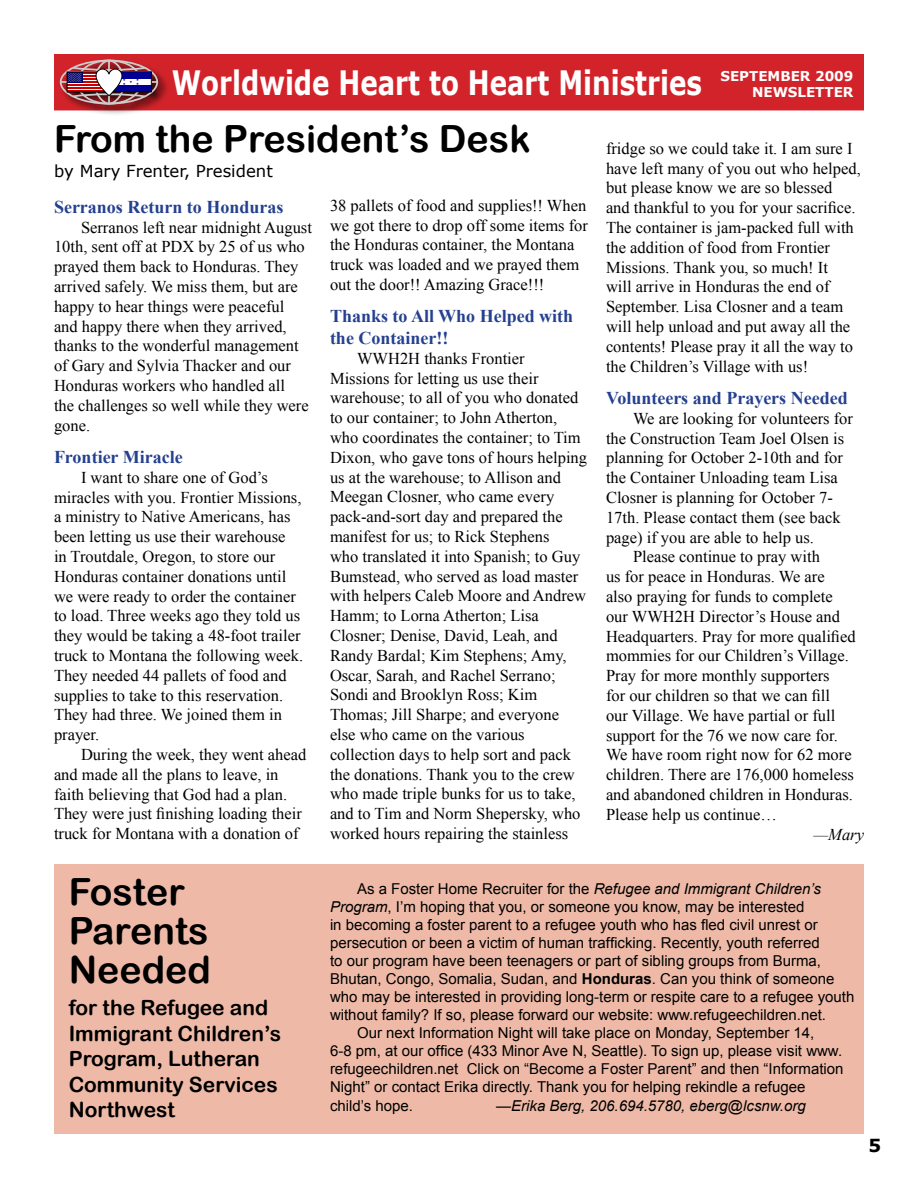
<style>
.page{position:relative;width:918px;height:1188px;background:#fff}
.page>*{position:absolute;margin:0;border:0;box-sizing:border-box;transform-origin:0 0}
.t1{font:37.5px/39px "Arial Rounded MT Bold";color:#000}
.t2{font:700 33.6px "Verdana";color:#fff;scale:.78 1}
.t3{font:21px/25.5px "Arial Rounded MT Bold";color:#000}
.t4{font:700 18px/21.6px "Times New Roman";color:#24408f}
.t5{font:16.5px/19.8px "Times New Roman";color:#000}
.t6{font:16.5px "Verdana";color:#000}
.t7{font:italic 16.5px "Times New Roman";color:#000}
.t8{font:15px "Arial";color:#000}
.t9{font:italic 15px "Arial";color:#000}
.t10{font:700 13.5px/16.2px "Verdana";color:#fff;text-align:right}
.s1{font-style:normal}
.s2{font-style:italic}
.s3{font-weight:700}
</style>
<div class="page">
<div style="left:55px;top:55px;width:808px;height:55px;background:#d2232a"></div>
<div style="left:54px;top:54px;width:810px;height:56px;border:2px solid #d2232a"></div>
<div style="left:58px;top:58px;width:113px;height:59px;background:#000;opacity:.75"></div>
<div style="left:60px;top:60px;width:98px;height:45px;border:2px solid #ccc;border-radius:50%"></div>
<hr style="left:108px;top:60px;width:2px;height:44px;background:#ccc">
<hr style="left:61px;top:81px;width:97px;height:2px;background:#ccc">
<div style="left:67px;top:72px;width:38px;height:20px;border:1px solid #000"></div>
<div style="left:111px;top:72px;width:40px;height:20px;background:#fff"></div>
<div style="left:111px;top:72px;width:40px;height:6px;background:#009"></div>
<div style="left:111px;top:85px;width:40px;height:7px;background:#009"></div>
<div style="left:54px;top:864px;width:810px;height:270px;background:#eebaa7"></div>
<svg style="left:68px;top:65px;width:79px;height:34px"></svg>
<h2 class="t2" style="left:172px;top:61px;width:681px">Worldwide Heart to Heart Ministries</h2>
<h1 class="t1" style="left:54px;top:118px;width:478px">From the President’s Desk</h1>
<p class="t6" style="left:54px;top:161px;width:220px">by Mary Frenter, President</p>
<p class="t4" style="left:54px;top:195px;width:231px">Serranos Return to Honduras</p>
<p class="t5" style="left:54px;top:217px;width:259px;text-indent:27px">Serranos left near midnight August<br>10th, sent off at PDX by 25 of us who prayed them back to Honduras. They arrived safely. We miss them, but are happy to hear things were peaceful and happy there when they arrived, thanks to the wonderful management of Gary and Sylvia Thacker and our<br>Honduras workers who handled all<br>the challenges so well while they were gone.</p>
<p class="t4" style="left:54px;top:446px;width:130px">Frontier Miracle</p>
<p class="t5" style="left:54px;top:467px;width:251px;text-indent:27px">I want to share one of God’s miracles with you. Frontier Missions, a ministry to Native Americans, has been letting us use their warehouse<br>in Troutdale, Oregon, to store our Honduras container donations until we were ready to order the container to load. Three weeks ago they told us they would be taking a 48-foot trailer truck to Montana the following week.<br>They needed 44 pallets of food and supplies to take to this reservation.<br>They had three. We joined them in prayer.</p>
<p class="t5" style="left:54px;top:744px;width:254px;text-indent:27px">During the week, they went ahead and made all the plans to leave, in faith believing that God had a plan.<br>They were just finishing loading their truck for Montana with a donation of</p>
<p class="t10" style="left:721px;top:67px;width:135px">SEPTEMBER 2009<br>NEWSLETTER</p>
<p class="t5" style="left:606px;top:138px;width:256px">fridge so we could take it. I am sure I have left many of you out who helped, but please know we are so blessed<br>and thankful to you for your sacrifice.<br>The container is jam-packed full with the addition of food from Frontier Missions. Thank you, so much! It<br>will arrive in Honduras the end of September. Lisa Closner and a team will help unload and put away all the contents! Please pray it all the way to the Children’s Village with us!</p>
<p class="t4" style="left:606px;top:387px;width:243px">Volunteers and Prayers Needed</p>
<p class="t5" style="left:633px;top:408px;width:221px">We are looking for volunteers for</p>
<p class="t5" style="left:606px;top:428px;width:240px">the Construction Team Joel Olsen is</p>
<p class="t5" style="left:606px;top:448px;width:238px">planning for October 2-10th and for</p>
<p class="t5" style="left:606px;top:468px;width:233px">the Container Unloading team Lisa</p>
<p class="t5" style="left:606px;top:487px;width:228px">Closner is planning for October 7-</p>
<p class="t5" style="left:606px;top:507px;width:236px">17th. Please contact them (see back</p>
<p class="t5" style="left:606px;top:527px;width:210px">page) if you are able to help us.</p>
<p class="t5" style="left:633px;top:547px;width:188px">Please continue to pray with</p>
<p class="t5" style="left:606px;top:567px;width:220px">us for peace in Honduras. We are</p>
<p class="t5" style="left:606px;top:586px;width:228px">also praying for funds to complete</p>
<p class="t5" style="left:606px;top:606px;width:236px">our WWH2H Director’s House and</p>
<p class="t5" style="left:606px;top:626px;width:251px">Headquarters. Pray for more qualified</p>
<p class="t5" style="left:606px;top:646px;width:244px">mommies for our Children’s Village.</p>
<p class="t5" style="left:606px;top:666px;width:225px">Pray for more monthly supporters</p>
<p class="t5" style="left:606px;top:685px;width:226px">for our children so that we can fill</p>
<p class="t5" style="left:606px;top:705px;width:231px">our Village. We have partial or full</p>
<p class="t5" style="left:606px;top:725px;width:233px">support for the 76 we now care for.</p>
<p class="t5" style="left:606px;top:745px;width:247px">We have room right now for 62 more</p>
<p class="t5" style="left:606px;top:765px;width:250px">children. There are 176,000 homeless</p>
<p class="t5" style="left:606px;top:784px;width:248px">and abandoned children in Honduras.</p>
<p class="t5" style="left:606px;top:804px;width:172px">Please help us continue…</p>
<p class="t7" style="left:814px;top:823px;width:52px">—Mary</p>
<p class="t9" style="left:357px;top:879px;width:466px"><span class="s1">As a Foster Home Recruiter for the</span> Refugee and Immigrant Children’s</p>
<p class="t8" style="left:330px;top:897px;width:476px"><span class="s2">Program</span>, I’m hoping that you, or someone you know, may be interested</p>
<p class="t8" style="left:330px;top:915px;width:489px">in becoming a foster parent to a refugee youth who has fled civil unrest or</p>
<p class="t8" style="left:330px;top:933px;width:491px">persecution or been a victim of human trafficking. Recently, youth referred</p>
<p class="t8" style="left:330px;top:951px;width:493px">to our program have been teenagers or part of sibling groups from Burma,</p>
<p class="t8" style="left:330px;top:969px;width:506px">Bhutan, Congo, Somalia, Sudan, and <span class="s3">Honduras</span>. Can you think of someone</p>
<p class="t8" style="left:330px;top:987px;width:526px">who may be interested in providing long-term or respite care to a refugee youth</p>
<p class="t8" style="left:330px;top:1005px;width:498px">without family? If so, please forward our website: www.refugeechildren.net.</p>
<p class="t8" style="left:357px;top:1023px;width:459px">Our next Information Night will take place on Monday, September 14,</p>
<p class="t8" style="left:330px;top:1041px;width:514px">6-8 pm, at our office (433 Minor Ave N, Seattle). To sign up, please visit www.</p>
<p class="t8" style="left:330px;top:1059px;width:515px">refugeechildren.net Click on “Become a Foster Parent” and then “Information</p>
<p class="t8" style="left:330px;top:1077px;width:477px">Night” or contact Erika directly. Thank you for helping rekindle a refugee</p>
<p class="t8" style="left:330px;top:1096px;width:85px">child’s hope.</p>
<p class="t9" style="left:496px;top:1096px;width:311px">—Erika Berg, 206.694.5780, eberg@lcsnw.org</p>
<p class="t5" style="left:330px;top:195px;width:259px">38 pallets of food and supplies!! When we got there to drop off some items for the Honduras container, the Montana truck was loaded and we prayed them out the door!! Amazing Grace!!!</p>
<p class="t4" style="left:330px;top:305px;width:245px">Thanks to All Who Helped with the Container!!</p>
<p class="t5" style="left:330px;top:348px;width:259px;text-indent:27px">WWH2H thanks Frontier Missions for letting us use their warehouse; to all of you who donated to our container; to John Atherton, who coordinates the container; to Tim Dixon, who gave tons of hours helping us at the warehouse; to Allison and Meegan Closner, who came every pack-and-sort day and prepared the manifest for us; to Rick Stephens<br>who translated it into Spanish; to Guy Bumstead, who served as load master with helpers Caleb Moore and Andrew Hamm; to Lorna Atherton; Lisa Closner; Denise, David, Leah, and Randy Bardal; Kim Stephens; Amy, Oscar, Sarah, and Rachel Serrano; Sondi and Brooklyn Ross; Kim Thomas; Jill Sharpe; and everyone else who came on the various collection days to help sort and pack the donations. Thank you to the crew who made triple bunks for us to take, and to Tim and Norm Shepersky, who worked hours repairing the stainless</p>
<h1 class="t1" style="left:69px;top:872px;width:144px">Foster<br>Parents<br>Needed</h1>
<p class="t3" style="left:69px;top:995px;width:214px">for the Refugee and<br>Immigrant Children’s<br>Program, Lutheran<br>Community Services<br>Northwest</p>
</div>
